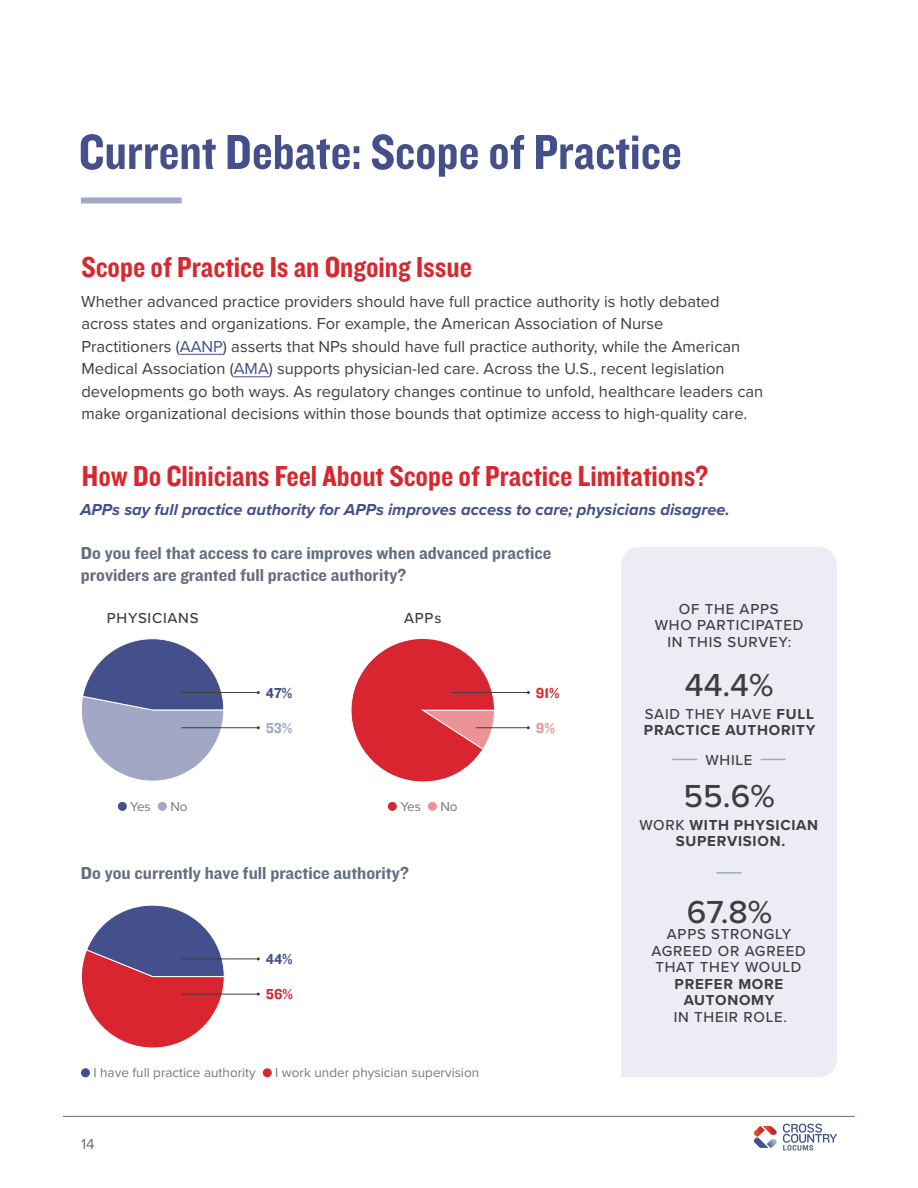
<style>
.page{position:relative;width:918px;height:1188px;background:#fff}
.page>*{position:absolute;margin:0;border:0;box-sizing:border-box;transform-origin:0 0}
.Header_1_Space_After{font:51px "Knockout HTF50 Welterweight";color:#444f8b}
.Body_Spacing{font:500 33px "Proxima Nova";color:#3e3e3f}
.Header_2_Spacing{font:30px "Knockout HTF50 Welterweight";color:#d7282f}
.Body_Spacing-2{font:18px/22.5px "Knockout HTF51 Middleweight";color:#656e7e}
.Body_Spacing-3{font:16.5px/22.5px "Proxima Nova";color:#3e3e3f}
.header_4{font:italic 700 16.5px "Proxima Nova";color:#444f8b}
.Body_Spacing-4{font:500 15px/16.5px "Proxima Nova";letter-spacing:.05em;color:#3e3e3f;text-align:center}
.Body_Spacing-5{font:700 15px/16.5px "Proxima Nova";letter-spacing:.05em;color:#3e3e3f}
.Chart___label{font:15px "Knockout HTF51 Middleweight";color:#444f8b}
.Chart___label-2{font:15px "Knockout HTF51 Middleweight";color:#d7282f}
.Chart___label-3{font:15px "Knockout HTF51 Middleweight";color:#a1a7c5}
.Chart___label-4{font:15px "Knockout HTF51 Middleweight";color:#eb9397}
.t1{font:15px "Proxima Nova";color:#656e7e}
.Body_Spacing-6{font:13.5px "Proxima Nova";color:#76787b}
.s1{color:#444f8b}
.s2{font-weight:500}
.s3{font-weight:700}
</style>
<div class="page">
<div style="left:81px;top:197px;width:101px;height:6px;background:#a1a7c5"></div>
<hr style="left:180px;top:354px;width:43px;height:1px;background:#444f8b">
<hr style="left:234px;top:376px;width:35px;height:1px;background:#444f8b">
<div style="left:118px;top:802px;width:9px;height:9px;background:#444f8b;border-radius:50%"></div>
<div style="left:158px;top:802px;width:9px;height:9px;background:#a1a7c5;border-radius:50%"></div>
<div style="left:388px;top:802px;width:9px;height:9px;background:#d7282f;border-radius:50%"></div>
<div style="left:428px;top:802px;width:9px;height:9px;background:#eb9397;border-radius:50%"></div>
<svg style="left:82px;top:638px;width:142px;height:143px"></svg>
<svg style="left:351px;top:638px;width:144px;height:144px"></svg>
<hr style="left:181px;top:692px;width:77px;height:1px;background:#3e3e3f">
<hr style="left:451px;top:692px;width:77px;height:1px;background:#3e3e3f">
<hr style="left:181px;top:727px;width:77px;height:1px;background:#3e3e3f">
<hr style="left:476px;top:727px;width:52px;height:1px;background:#3e3e3f">
<div style="left:81px;top:1068px;width:9px;height:9px;background:#444f8b;border-radius:50%"></div>
<div style="left:263px;top:1068px;width:9px;height:9px;background:#d7282f;border-radius:50%"></div>
<svg style="left:81px;top:905px;width:144px;height:143px"></svg>
<hr style="left:181px;top:959px;width:77px;height:1px;background:#3e3e3f">
<hr style="left:181px;top:994px;width:77px;height:1px;background:#3e3e3f">
<div style="left:621px;top:547px;width:216px;height:530px;background:#ecedf4"></div>
<svg style="left:672px;top:759px;width:25px;height:1px"></svg>
<svg style="left:761px;top:759px;width:25px;height:1px"></svg>
<hr style="left:716px;top:872px;width:26px;height:2px;background:#a1a7c5">
<hr style="left:63px;top:1116px;width:792px;height:1px;background:#656e7e">
<svg style="left:754px;top:1126px;width:23px;height:22px"></svg>
<svg style="left:783px;top:1124px;width:54px;height:27px"></svg>
<p class="Header_1_Space_After" style="left:79px;top:125px;width:605px">Current Debate: Scope of Practice</p>
<p class="Header_2_Spacing" style="left:81px;top:252px;width:392px">Scope of Practice Is an Ongoing Issue</p>
<p class="Body_Spacing-3" style="left:81px;top:289px;width:684px">Whether advanced practice providers should have full practice authority is hotly debated across states and organizations. For example, the American Association of Nurse<br>Practitioners (<span class="s1">AANP</span>) asserts that NPs should have full practice authority, while the American Medical Association (<span class="s1">AMA</span>) supports physician-led care. Across the U.S., recent legislation developments go both ways. As regulatory changes continue to unfold, healthcare leaders can make organizational decisions within those bounds that optimize access to high-quality care.</p>
<p class="Header_2_Spacing" style="left:82px;top:460px;width:628px">How Do Clinicians Feel About Scope of Practice Limitations?</p>
<p class="header_4" style="left:80px;top:497px;width:651px">APPs say full practice authority for APPs improves access to care; physicians disagree.</p>
<p class="Body_Spacing-2" style="left:81px;top:542px;width:472px">Do you feel that access to care improves when advanced practice providers are granted full practice authority?</p>
<p class="Body_Spacing-4" style="left:107px;top:609px;width:93px">PHYSICIANS</p>
<p class="Body_Spacing-4" style="left:404px;top:609px;width:39px">APPs</p>
<p class="Chart___label" style="left:266px;top:685px;width:28px">47%</p>
<p class="Chart___label-2" style="left:536px;top:685px;width:25px">91%</p>
<p class="Chart___label-3" style="left:266px;top:720px;width:28px">53%</p>
<p class="Chart___label-4" style="left:536px;top:720px;width:20px">9%</p>
<p class="Body_Spacing-6" style="left:130px;top:796px;width:22px">Yes</p>
<p class="Body_Spacing-6" style="left:170px;top:796px;width:19px">No</p>
<p class="Body_Spacing-6" style="left:400px;top:796px;width:22px">Yes</p>
<p class="Body_Spacing-6" style="left:440px;top:796px;width:19px">No</p>
<p class="Body_Spacing-2" style="left:81px;top:862px;width:329px">Do you currently have full practice authority?</p>
<p class="Chart___label" style="left:266px;top:951px;width:28px">44%</p>
<p class="Chart___label-2" style="left:266px;top:986px;width:28px">56%</p>
<p class="Body_Spacing-6" style="left:93px;top:1063px;width:164px">I have full practice authority</p>
<p class="Body_Spacing-6" style="left:275px;top:1063px;width:205px">I work under physician supervision</p>
<p class="t1" style="left:81px;top:1132px;width:15px">14</p>
<p class="Body_Spacing-4" style="left:655px;top:600px;width:150px">OF THE APPS<br>WHO PARTICIPATED<br>IN THIS SURVEY:</p>
<p class="Body_Spacing" style="left:685px;top:661px;width:90px">44.4%</p>
<p class="Body_Spacing-5" style="left:644px;top:705px;width:173px"><span class="s2">SAID THEY HAVE</span> FULL<br>PRACTICE AUTHORITY</p>
<p class="Body_Spacing-4" style="left:705px;top:751px;width:49px">WHILE</p>
<p class="Body_Spacing" style="left:684px;top:772px;width:93px">55.6%</p>
<p class="Body_Spacing-5" style="left:639px;top:816px;width:180px;text-align:center"><span class="s2">WORK</span> WITH PHYSICIAN<br>SUPERVISION.</p>
<p class="Body_Spacing" style="left:687px;top:887px;width:87px">67.8%</p>
<p class="Body_Spacing-4" style="left:652px;top:926px;width:156px">APPS STRONGLY<br>AGREED OR AGREED<br>THAT THEY WOULD<br><span class="s3">PREFER MORE<br>AUTONOMY</span></p>
<p class="Body_Spacing-4" style="left:674px;top:1008px;width:115px">IN THEIR ROLE.</p>
</div>
